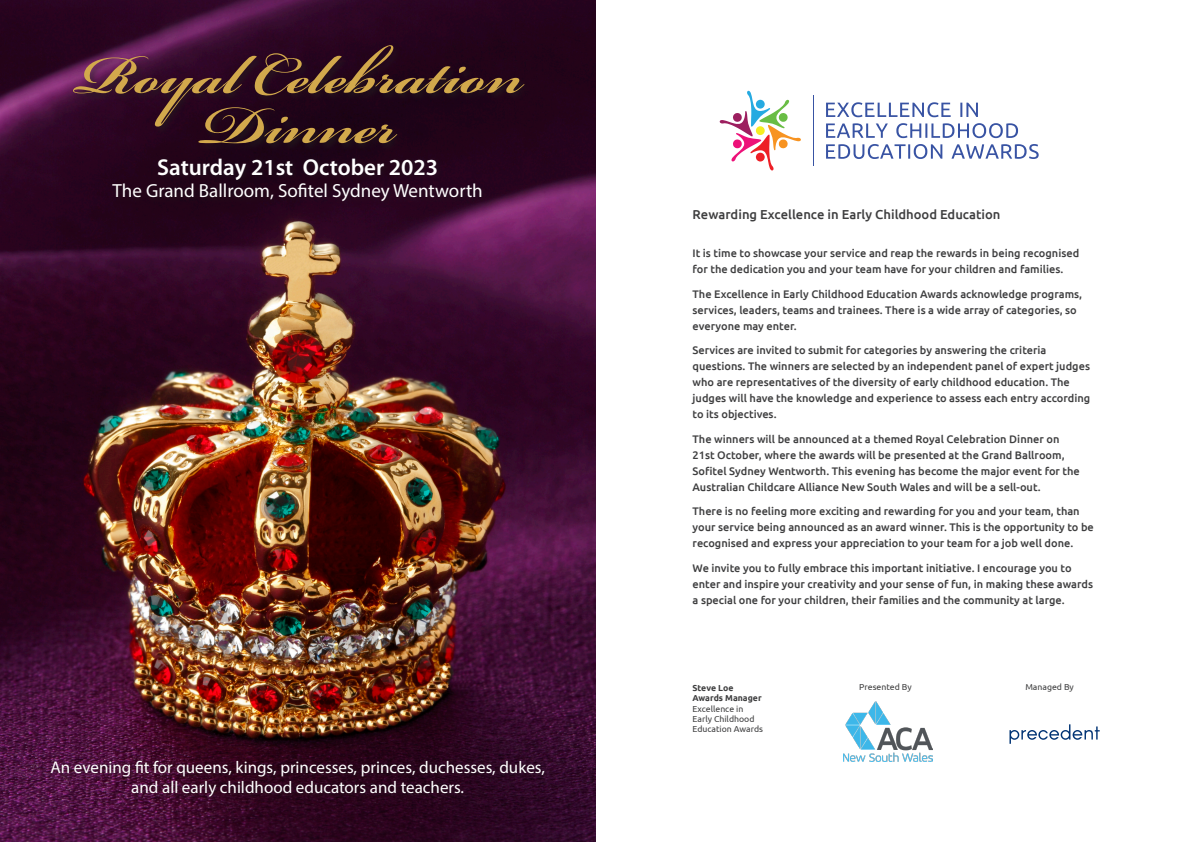
<style>
.page{position:relative;width:1191px;height:842px;background:#fff}
.page>*{position:absolute;margin:0;border:0;box-sizing:border-box;transform-origin:0 0}
.t1{font:700 83px "Bickham Script Pro";color:#d2a94c}
.t2{font:600 23px "Myriad Pro";color:#fff}
.t3{font:19px "Myriad Pro";color:#fff}
.t4{font:17px "Myriad Pro";color:#fff}
.t5{font:500 13px "Ubuntu";color:#3e3e3f}
.t6{font:500 11px/16px "Ubuntu";color:#3e3e3f}
.t7{font:8.7px/10.4px "Ubuntu";color:#3e3e3f}
.t8{font:700 8.7px "Ubuntu";color:#3e3e3f}
</style>
<div class="page">
<img style="left:0;top:0;width:595px;height:842px">
<div style="left:72px;top:44px;width:461px;height:109px;background:#231f20;opacity:.57"></div>
<div style="left:110px;top:155px;width:379px;height:53px;background:#230419"></div>
<div style="left:48px;top:757px;width:503px;height:47px;background:#231f20;opacity:.5"></div>
<svg style="left:826px;top:123px;width:192px;height:15px"></svg>
<hr style="left:813px;top:95px;width:1px;height:71px;background:#3853a3">
<svg style="left:826px;top:144px;width:212px;height:15px"></svg>
<svg style="left:826px;top:102px;width:152px;height:15px"></svg>
<svg style="left:719px;top:91px;width:82px;height:79px"></svg>
<svg style="left:1009px;top:724px;width:90px;height:20px"></svg>
<img style="left:843px;top:702px;width:89px;height:59px">
<p class="t1" style="left:75px;top:15px;width:449px">Royal Celebration</p>
<p class="t1" style="left:202px;top:65px;width:195px">Dinner</p>
<p class="t2" style="left:157px;top:152px;width:283px">Saturday 21st October 2023</p>
<p class="t3" style="left:113px;top:179px;width:372px">The Grand Ballroom, Sofitel Sydney Wentworth</p>
<p class="t4" style="left:51px;top:756px;width:496px">An evening fit for queens, kings, princesses, princes, duchesses, dukes,</p>
<p class="t4" style="left:131px;top:777px;width:334px">and all early childhood educators and teachers.</p>
<p class="t5" style="left:692px;top:206px;width:309px">Rewarding Excellence in Early Childhood Education</p>
<p class="t6" style="left:692px;top:245px;width:388px">It is time to showcase your service and reap the rewards in being recognised for the dedication you and your team have for your children and families.</p>
<p class="t6" style="left:692px;top:285px;width:391px">The Excellence in Early Childhood Education Awards acknowledge programs, services, leaders, teams and trainees. There is a wide array of categories, so everyone may enter.</p>
<p class="t6" style="left:692px;top:342px;width:399px">Services are invited to submit for categories by answering the criteria questions. The winners are selected by an independent panel of expert judges who are representatives of the diversity of early childhood education. The judges will have the knowledge and experience to assess each entry according to its objectives.</p>
<p class="t6" style="left:692px;top:430px;width:389px">The winners will be announced at a themed Royal Celebration Dinner on 21st October, where the awards will be presented at the Grand Ballroom, Sofitel Sydney Wentworth. This evening has become the major event for the Australian Childcare Alliance New South Wales and will be a sell-out.</p>
<p class="t6" style="left:692px;top:503px;width:403px">There is no feeling more exciting and rewarding for you and your team, than your service being announced as an award winner. This is the opportunity to be recognised and express your appreciation to your team for a job well done.</p>
<p class="t6" style="left:692px;top:559px;width:402px">We invite you to fully embrace this important initiative. I encourage you to enter and inspire your creativity and your sense of fun, in making these awards a special one for your children, their families and the community at large.</p>
<p class="t8" style="left:692px;top:682px;width:42px">Steve Loe</p>
<p class="t8" style="left:692px;top:693px;width:71px">Awards Manager</p>
<p class="t7" style="left:692px;top:703px;width:72px">Excellence in<br>Early Childhood<br>Education Awards</p>
<p class="t7" style="left:859px;top:681px;width:54px">Presented By</p>
<p class="t7" style="left:1025px;top:681px;width:50px">Managed By</p>
</div>
